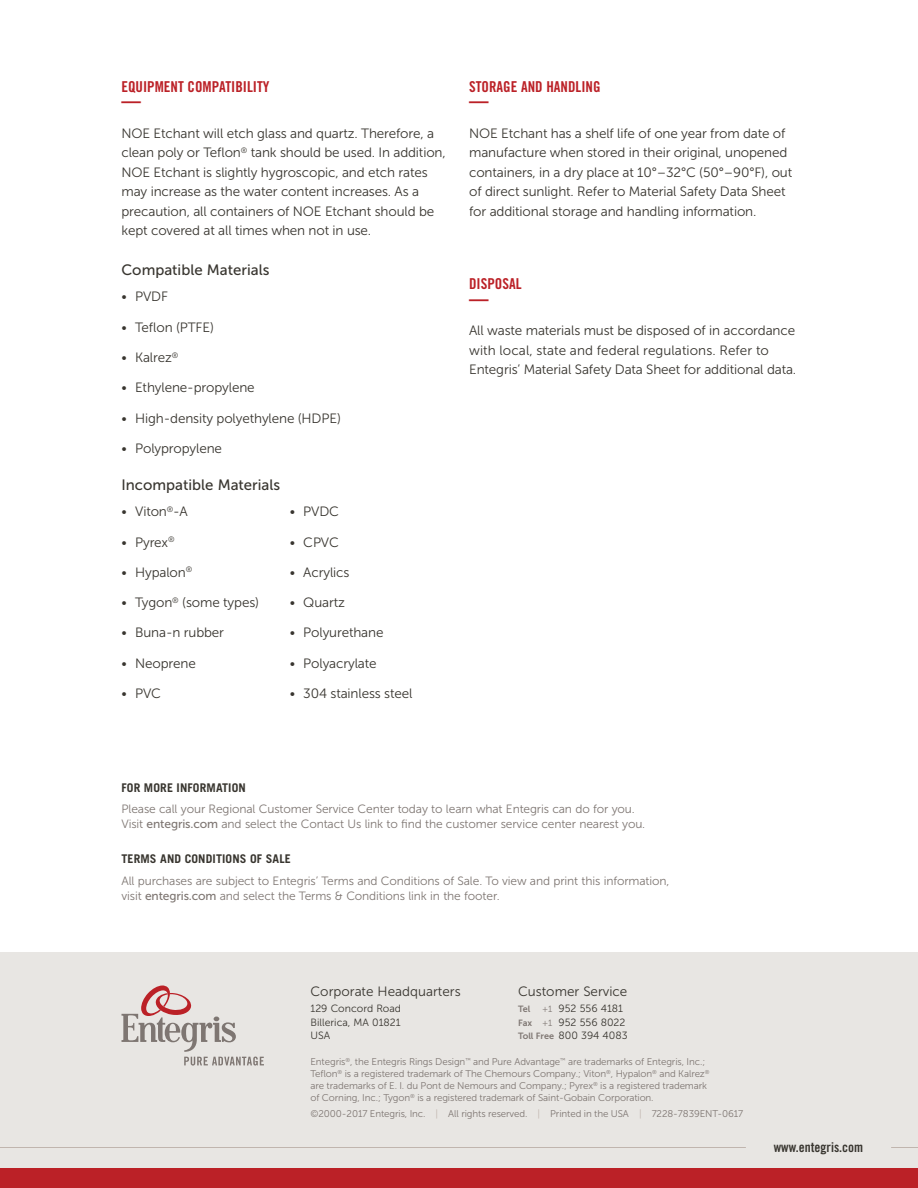
<style>
.page{position:relative;width:918px;height:1188px;background:#fff}
.page>*{position:absolute;margin:0;border:0;box-sizing:border-box;transform-origin:0 0}
.t1{font:700 expanded 20.25px "Trade Gothic LT Std";color:#bb2127;scale:.96 1}
.t2{font:15px "Trade Gothic LT Std Bd Cn 20";color:#bb2127}
.t3{font:15px "Museo Sans 500";color:#38352f}
.t4{font:13.5px/19.5px "Museo Sans 300";letter-spacing:-.01em;color:#38352f}
.t5{font:13.5px "Trade Gothic LT Std Bd Cn 20";color:#38352f}
.t6{font:12px/15px "Museo Sans 300";letter-spacing:-.01em;color:#7e7672}
.t7{font:700 12px "Trade Gothic LT Std";letter-spacing:.01em;color:#38352f}
.t8{font:10.5px/13.5px "Museo Sans 300";color:#38352f;text-align:justify}
.t9{font:9.75px/12px "Museo Sans 300";letter-spacing:-.01em;color:#7e7672}
.t10{font:9px "Museo Sans 700";color:#7e7672}
.s1{font-family:"Museo Sans 500"}
.s2{font-size:9px;color:#7e7672}
.s3{font-family:"Museo Sans 700";font-size:9px;color:#7e7672}
.s4{color:#c0b5ae}
</style>
<div class="page">
<div style="left:0;top:952px;width:918px;height:216px;background:#e8e6e3"></div>
<div style="left:0;top:1168px;width:918px;height:20px;background:#bb2127"></div>
<svg style="left:122px;top:986px;width:142px;height:80px"></svg>
<svg style="left:891px;top:1147px;width:27px;height:1px"></svg>
<hr style="left:0;top:1147px;width:746px;height:1px;background:#c0b5ae">
<p class="t2" style="left:122px;top:77px;width:150px">EQUIPMENT COMPATIBILITY</p>
<h1 class="t1" style="left:122px;top:88px;width:22px">—</h1>
<p class="t4" style="left:122px;top:124px;width:326px">NOE Etchant will etch glass and quartz. Therefore, a clean poly or Teflon<sup>®</sup> tank should be used. In addition, NOE Etchant is slightly hygroscopic, and etch rates may increase as the water content increases. As a precaution, all containers of NOE Etchant should be kept covered at all times when not in use.</p>
<p class="t3" style="left:122px;top:262px;width:149px">Compatible Materials</p>
<p class="t4" style="left:122px;top:287px;width:48px">• PVDF</p>
<p class="t4" style="left:122px;top:317px;width:94px">• Teflon (PTFE)</p>
<p class="t4" style="left:122px;top:348px;width:58px">• Kalrez<sup>®</sup></p>
<p class="t4" style="left:122px;top:378px;width:135px">• Ethylene-propylene</p>
<p class="t4" style="left:122px;top:408px;width:221px">• High-density polyethylene (HDPE)</p>
<p class="t4" style="left:122px;top:439px;width:102px">• Polypropylene</p>
<p class="t3" style="left:122px;top:477px;width:160px">Incompatible Materials</p>
<p class="t4" style="left:122px;top:502px;width:68px">• Viton<sup>®</sup>-A</p>
<p class="t4" style="left:122px;top:532px;width:55px">• Pyrex<sup>®</sup></p>
<p class="t4" style="left:122px;top:563px;width:72px">• Hypalon<sup>®</sup></p>
<p class="t4" style="left:122px;top:593px;width:139px">• Tygon<sup>®</sup> (some types)</p>
<p class="t4" style="left:122px;top:623px;width:104px">• Buna-n rubber</p>
<p class="t4" style="left:122px;top:653px;width:76px">• Neoprene</p>
<p class="t4" style="left:122px;top:684px;width:41px">• PVC</p>
<p class="t4" style="left:290px;top:502px;width:51px">• PVDC</p>
<p class="t4" style="left:290px;top:532px;width:51px">• CPVC</p>
<p class="t4" style="left:290px;top:563px;width:61px">• Acrylics</p>
<p class="t4" style="left:290px;top:593px;width:57px">• Quartz</p>
<p class="t4" style="left:290px;top:623px;width:95px">• Polyurethane</p>
<p class="t4" style="left:290px;top:653px;width:88px">• Polyacrylate</p>
<p class="t4" style="left:290px;top:684px;width:124px">• 304 stainless steel</p>
<p class="t2" style="left:469px;top:77px;width:133px">STORAGE AND HANDLING</p>
<h1 class="t1" style="left:469px;top:88px;width:22px">—</h1>
<p class="t4" style="left:469px;top:124px;width:325px">NOE Etchant has a shelf life of one year from date of manufacture when stored in their original, unopened containers, in a dry place at 10° – 32°C (50° – 90°F), out of direct sunlight. Refer to Material Safety Data Sheet for additional storage and handling information.</p>
<p class="t2" style="left:469px;top:275px;width:54px">DISPOSAL</p>
<h1 class="t1" style="left:469px;top:285px;width:22px">—</h1>
<p class="t4" style="left:469px;top:321px;width:329px">All waste materials must be disposed of in accordance with local, state and federal regulations. Refer to<br>Entegris’ Material Safety Data Sheet for additional data.</p>
<p class="t7" style="left:122px;top:780px;width:126px">FOR MORE INFORMATION</p>
<p class="t6" style="left:122px;top:802px;width:525px">Please call your Regional Customer Service Center today to learn what Entegris can do for you.<br>Visit <span class="s1">entegris.com</span> and select the Contact Us link to find the customer service center nearest you.</p>
<p class="t7" style="left:122px;top:851px;width:171px">TERMS AND CONDITIONS OF SALE</p>
<p class="t6" style="left:122px;top:873px;width:549px">All purchases are subject to Entegris’ Terms and Conditions of Sale. To view and print this information, visit <span class="s1">entegris.com</span> and select the Terms &amp; Conditions link in the footer.</p>
<p class="t4" style="left:310px;top:981px;width:152px">Corporate Headquarters</p>
<p class="t4" style="left:518px;top:981px;width:111px">Customer Service</p>
<p class="t8" style="left:310px;top:1002px;width:92px">129 Concord Road Billerica, MA 01821<br>USA</p>
<p class="t10" style="left:518px;top:1004px;width:14px">Tel</p>
<p class="t8" style="left:518px;top:1002px;width:111px;text-align:left;text-indent:24px"><span class="s2">+1</span> 952 556 4181<br><span class="s3">Fax</span> <span class="s2">+1</span> 952 556 8022<br><span class="s3">Toll Free</span> 800 394 4083</p>
<p class="t9" style="left:310px;top:1056px;width:401px">Entegris<sup>®</sup>, the Entegris Rings Design<sup>™</sup> and Pure Advantage<sup>™</sup> are trademarks of Entegris, Inc.; Teflon<sup>®</sup> is a registered trademark of The Chemours Company.; Viton<sup>®</sup>, Hypalon<sup>®</sup> and Kalrez<sup>® </sup>are trademarks of E. I. du Pont de Nemours and Company.; Pyrex<sup>®</sup> is a registered trademark of Corning, Inc.; Tygon<sup>®</sup> is a registered trademark of Saint-Gobain Corporation.</p>
<p class="t9" style="left:310px;top:1107px;width:434px">©2000-2017 Entegris, Inc. <span class="s4">|</span> All rights reserved. <span class="s4">|</span> Printed in the USA <span class="s4">|</span> 7228-7839ENT-0617</p>
<p class="t5" style="left:774px;top:1139px;width:91px">www.entegris.com</p>
</div>
